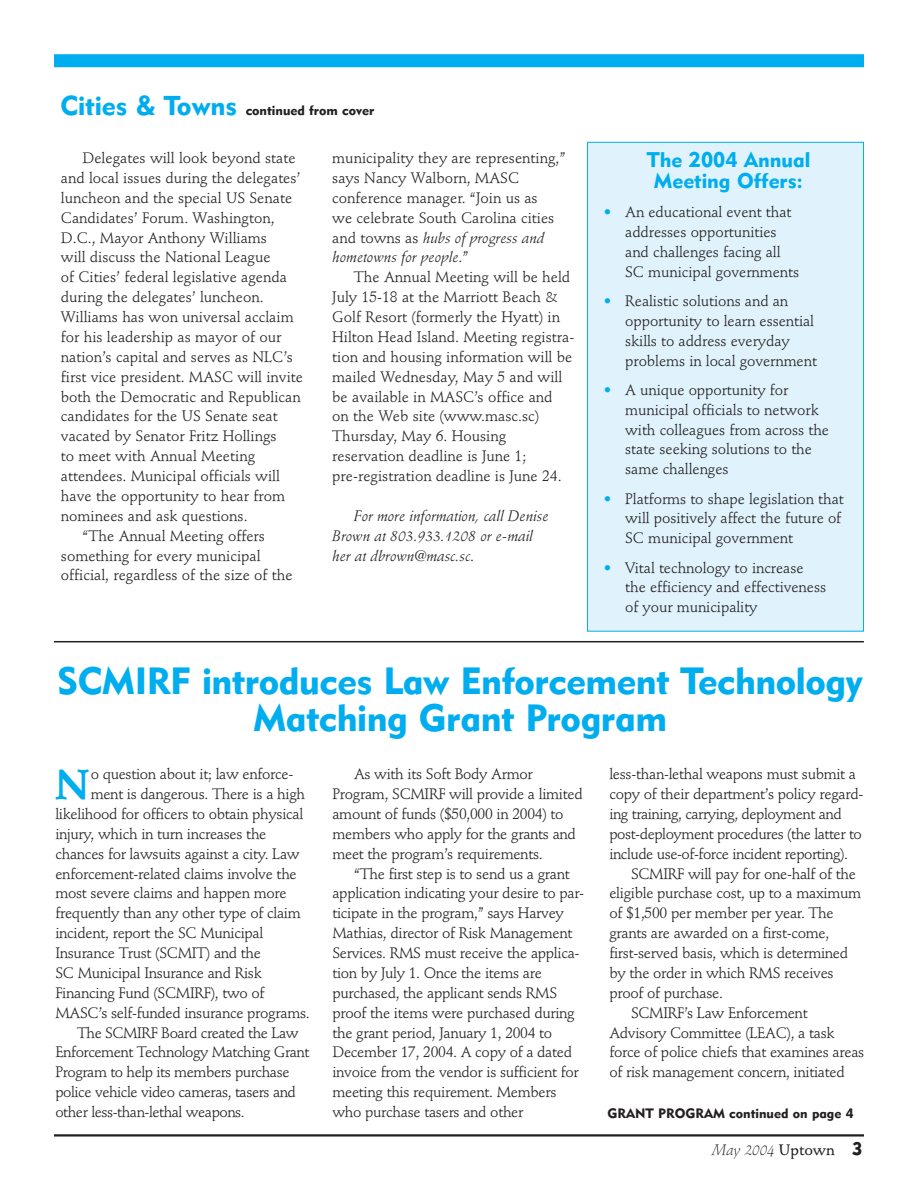
<style>
.page{position:relative;width:918px;height:1188px;background:#fff}
.page>*{position:absolute;margin:0;border:0;box-sizing:border-box;transform-origin:0 0}
.t1{font:700 41.25px "Stempel Schneidler";color:#00adef}
.t2{font:37.5px/37.5px "Geometric 415 BT Black A";letter-spacing:-.01em;color:#00adef;text-align:center}
.t3{font:21px/21px "Geometric 415 BT Black A";color:#00adef;text-align:center}
.t4{font:15px/19.8px "Stempel Schneidler";letter-spacing:-.02em;color:#231f1f}
.t5{font:15px/19.8px "Stempel Schneidler";color:#231f1f}
.t6{font:italic 15px/19.8px "Stempel Schneidler";color:#231f1f}
.t7{font:italic 300 15px "Stempel Schneidler";color:#231f1f}
.t8{font:13.5px "Geometric 415 BT Black A";color:#231f1f}
.s1{font-size:27px;color:#00adef}
.s2{font-style:italic}
.s3{font-style:normal}
.s4{color:#00adef}
.s5{font-weight:500;font-style:normal}
.s6{font-family:"Geometric 415 BT Black A";font-weight:400;font-style:normal;font-size:18px}
</style>
<div class="page">
<div style="left:588px;top:142px;width:276px;height:489px;background:#e0f3fd"></div>
<div style="left:587px;top:142px;width:277px;height:490px;border:1px solid #00adef"></div>
<div style="left:54px;top:54px;width:810px;height:13px;background:#00adef"></div>
<hr style="left:54px;top:1134px;width:810px;height:3px;background:#231f1f">
<hr style="left:54px;top:641px;width:810px;height:1px;background:#231f1f">
<p class="t8" style="left:60px;top:105px;width:316px"><span class="s1">Cities &amp; Towns</span> continued from cover</p>
<p class="t5" style="left:83px;top:150px;width:215px">Delegates will look beyond state</p>
<p class="t5" style="left:61px;top:169px;width:241px">and local issues during the delegates’</p>
<p class="t5" style="left:61px;top:189px;width:233px">luncheon and the special US Senate</p>
<p class="t5" style="left:61px;top:209px;width:215px">Candidates’ Forum. Washington,</p>
<p class="t5" style="left:61px;top:229px;width:208px">D.C., Mayor Anthony Williams</p>
<p class="t5" style="left:61px;top:249px;width:211px">will discuss the National League</p>
<p class="t5" style="left:61px;top:269px;width:228px">of Cities’ federal legislative agenda</p>
<p class="t5" style="left:61px;top:289px;width:204px">during the delegates’ luncheon.</p>
<p class="t5" style="left:61px;top:309px;width:234px">Williams has won universal acclaim</p>
<p class="t5" style="left:61px;top:328px;width:222px">for his leadership as mayor of our</p>
<p class="t5" style="left:61px;top:348px;width:233px">nation’s capital and serves as NLC’s</p>
<p class="t5" style="left:61px;top:368px;width:244px">first vice president. MASC will invite</p>
<p class="t5" style="left:61px;top:388px;width:241px">both the Democratic and Republican</p>
<p class="t5" style="left:61px;top:408px;width:218px">candidates for the US Senate seat</p>
<p class="t5" style="left:61px;top:428px;width:217px">vacated by Senator Fritz Hollings</p>
<p class="t5" style="left:61px;top:448px;width:196px">to meet with Annual Meeting</p>
<p class="t5" style="left:61px;top:468px;width:221px">attendees. Municipal officials will</p>
<p class="t5" style="left:61px;top:487px;width:226px">have the opportunity to hear from</p>
<p class="t5" style="left:61px;top:507px;width:188px">nominees and ask questions.</p>
<p class="t5" style="left:83px;top:527px;width:184px">“The Annual Meeting offers</p>
<p class="t5" style="left:61px;top:547px;width:201px">something for every municipal</p>
<p class="t5" style="left:61px;top:567px;width:233px">official, regardless of the size of the</p>
<p class="t5" style="left:332px;top:150px;width:235px">municipality they are representing,” says Nancy Walborn, MASC conference manager. “Join us as<br>we celebrate South Carolina cities and towns as <span class="s2">hubs of progress and hometowns for people</span>.”</p>
<p class="t5" style="left:332px;top:269px;width:244px;text-indent:22px">The Annual Meeting will be held July 15-18 at the Marriott Beach &amp; Golf Resort (formerly the Hyatt) in Hilton Head Island. Meeting registra&shy;tion and housing information will be mailed Wednesday, May 5 and will be available in MASC’s office and<br>on the Web site (www.masc.sc)<br>Thursday, May 6. Housing reservation deadline is June 1; pre-registration deadline is June 24.</p>
<p class="t6" style="left:332px;top:507px;width:218px;text-indent:22px">For more information, call Denise<br>Brown at 803.933.1208 or e-mail her at dbrown@masc.sc<span class="s3">.</span></p>
<h3 class="t3" style="left:647px;top:151px;width:165px">The 2004 Annual<br>Meeting Offers:</h3>
<p class="t4" style="left:625px;top:204px;width:175px;text-indent:-22px"><span class="s4">•</span> An educational event that addresses opportunities and challenges facing all<br>SC municipal governments</p>
<p class="t4" style="left:625px;top:292px;width:193px;text-indent:-22px"><span class="s4">•</span> Realistic solutions and an opportunity to learn essential skills to address everyday problems in local government</p>
<p class="t4" style="left:625px;top:381px;width:205px;text-indent:-22px"><span class="s4">•</span> A unique opportunity for municipal officials to network with colleagues from across the state seeking solutions to the same challenges</p>
<p class="t4" style="left:625px;top:490px;width:220px;text-indent:-22px"><span class="s4">•</span> Platforms to shape legislation that will positively affect the future of<br>SC municipal government</p>
<p class="t4" style="left:625px;top:559px;width:202px;text-indent:-22px"><span class="s4">•</span> Vital technology to increase the efficiency and effectiveness of your municipality</p>
<h2 class="t2" style="left:58px;top:666px;width:806px">SCMIRF introduces Law Enforcement Technology<br>Matching Grant Program</h2>
<h1 class="t1" style="left:55px;top:768px;width:35px">N</h1>
<p class="t4" style="left:91px;top:766px;width:204px">o question about it; law enforce-</p>
<p class="t4" style="left:332px;top:766px;width:252px;text-indent:22px">As with its Soft Body Armor Program, SCMIRF will provide a limited amount of funds ($50,000 in 2004) to members who apply for the grants and meet the program’s requirements.</p>
<p class="t4" style="left:332px;top:865px;width:253px;text-indent:22px">“The first step is to send us a grant application indicating your desire to par&shy;ticipate in the program,” says Harvey Mathias, director of Risk Management Services. RMS must receive the applica&shy;tion by July 1. Once the items are purchased, the applicant sends RMS proof the items were purchased during the grant period, January 1, 2004 to December 17, 2004. A copy of a dated invoice from the vendor is sufficient for meeting this requirement. Members who purchase tasers and other</p>
<p class="t4" style="left:609px;top:766px;width:256px">less-than-lethal weapons must submit a copy of their department’s policy regard&shy;ing training, carrying, deployment and post-deployment procedures (the latter to include use-of-force incident reporting).</p>
<p class="t4" style="left:631px;top:865px;width:227px">SCMIRF will pay for one-half of the</p>
<p class="t4" style="left:609px;top:885px;width:253px">eligible purchase cost, up to a maximum</p>
<p class="t4" style="left:609px;top:905px;width:226px">of $1,500 per member per year. The</p>
<p class="t4" style="left:609px;top:925px;width:221px">grants are awarded on a first-come,</p>
<p class="t4" style="left:609px;top:945px;width:240px">first-served basis, which is determined</p>
<p class="t4" style="left:609px;top:964px;width:226px">by the order in which RMS receives</p>
<p class="t4" style="left:609px;top:984px;width:115px">proof of purchase.</p>
<p class="t4" style="left:631px;top:1004px;width:178px">SCMIRF’s Law Enforcement</p>
<p class="t4" style="left:609px;top:1024px;width:227px">Advisory Committee (LEAC), a task</p>
<p class="t4" style="left:609px;top:1044px;width:256px">force of police chiefs that examines areas</p>
<p class="t4" style="left:609px;top:1064px;width:237px">of risk management concern, initiated</p>
<p class="t4" style="left:91px;top:786px;width:216px">ment is dangerous. There is a high</p>
<p class="t4" style="left:55px;top:805px;width:249px">likelihood for officers to obtain physical</p>
<p class="t4" style="left:55px;top:825px;width:213px">injury, which in turn increases the</p>
<p class="t4" style="left:55px;top:845px;width:246px">chances for lawsuits against a city. Law</p>
<p class="t4" style="left:55px;top:865px;width:243px">enforcement-related claims involve the</p>
<p class="t4" style="left:55px;top:885px;width:233px">most severe claims and happen more</p>
<p class="t4" style="left:55px;top:905px;width:247px">frequently than any other type of claim</p>
<p class="t4" style="left:55px;top:925px;width:209px">incident, report the SC Municipal</p>
<p class="t4" style="left:55px;top:945px;width:207px">Insurance Trust (SCMIT) and the</p>
<p class="t4" style="left:55px;top:964px;width:208px">SC Municipal Insurance and Risk</p>
<p class="t4" style="left:55px;top:984px;width:211px">Financing Fund (SCMIRF), two of</p>
<p class="t4" style="left:55px;top:1004px;width:256px">MASC’s self-funded insurance programs.</p>
<p class="t4" style="left:77px;top:1024px;width:223px">The SCMIRF Board created the Law</p>
<p class="t4" style="left:55px;top:1044px;width:256px">Enforcement Technology Matching Grant</p>
<p class="t4" style="left:55px;top:1064px;width:236px">Program to help its members purchase</p>
<p class="t4" style="left:55px;top:1084px;width:242px">police vehicle video cameras, tasers and</p>
<p class="t4" style="left:55px;top:1104px;width:191px">other less-than-lethal weapons.</p>
<p class="t8" style="left:607px;top:1108px;width:248px">GRANT PROGRAM continued on page 4</p>
<p class="t7" style="left:712px;top:1144px;width:152px">May 2004 <span class="s5">Uptown</span> <span class="s6">3</span></p>
</div>
